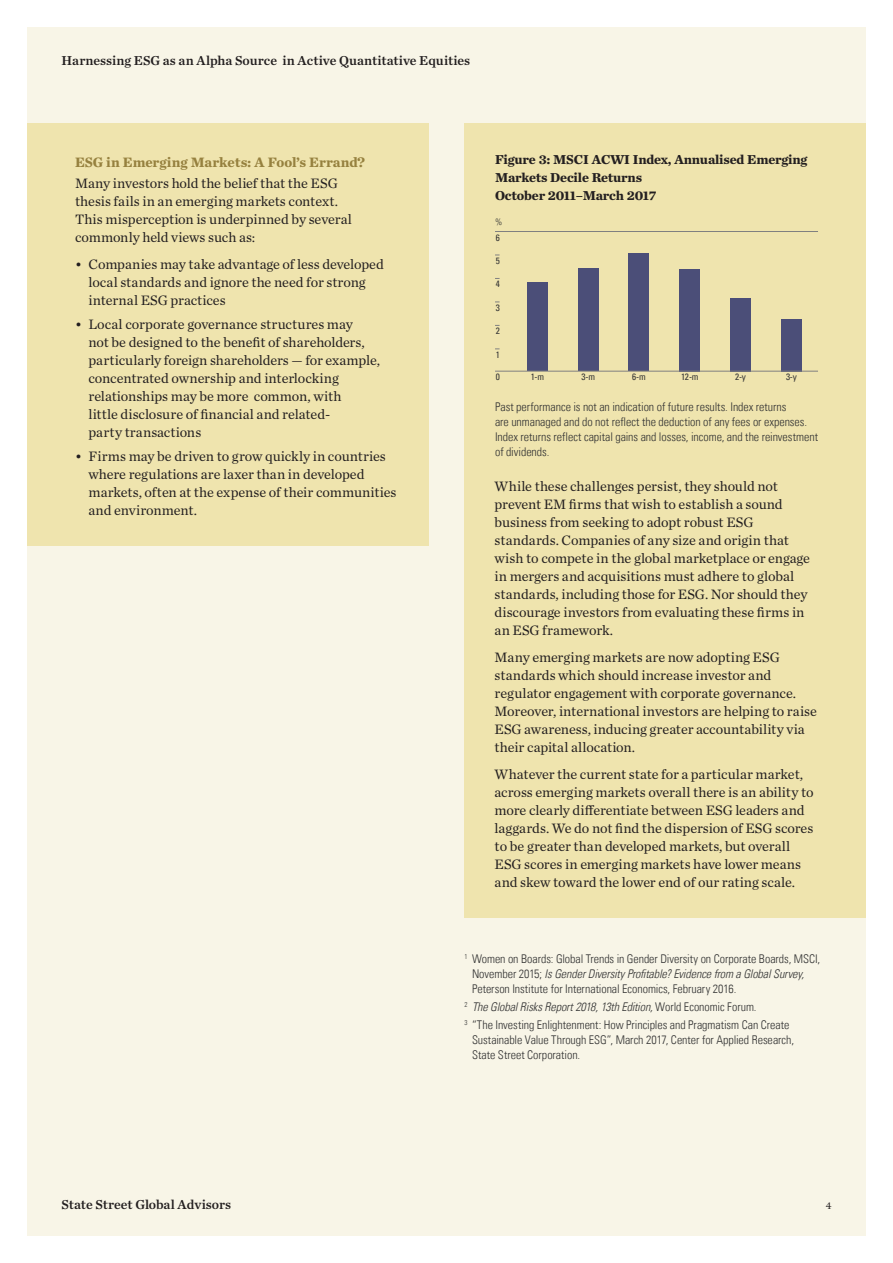
<style>
.page{position:relative;width:893px;height:1263px;background:#fff}
.page>*{position:absolute;margin:0;border:0;box-sizing:border-box;transform-origin:0 0}
.t1{font:14.25px/18px "Chronicle Text G1";letter-spacing:-.005em;color:#231f20}
.t2{font:700 14.25px "Chronicle Text G1";letter-spacing:-.005em;color:#96813f}
.t3{font:13.5px "Chronicle Text G1 Semi";color:#231f20}
.t4{font:700 13.5px/18px "Chronicle Text G1";letter-spacing:-.015em;color:#231f20}
.t5{font:12px/15px "Univers Com 47 Light Cond";letter-spacing:-.005em;color:#333}
.t6{font:12px "Univers Com 47 Light Cond Obl";letter-spacing:-.01em;color:#333}
.t7{font:10.5px "Chronicle Text G1";color:#231f20}
.t8{font:condensed 9.3px "Univers Com 57";color:#333}
.t9{font:9.3px "Univers Com 47 Light Cond";color:#333}
.s1{font-family:"Univers Com 47 Light Cond"}
</style>
<div class="page">
<div style="left:27px;top:27px;width:839px;height:1209px;background:#f8f5e7"></div>
<div style="left:27px;top:123px;width:401px;height:422px;background:#efe4ae"></div>
<div style="left:465px;top:123px;width:401px;height:794px;background:#efe4ae"></div>
<div style="left:527px;top:282px;width:20px;height:89px;background:#4b4e78"></div>
<div style="left:578px;top:268px;width:20px;height:103px;background:#4b4e78"></div>
<div style="left:629px;top:253px;width:20px;height:118px;background:#4b4e78"></div>
<div style="left:680px;top:269px;width:20px;height:102px;background:#4b4e78"></div>
<div style="left:730px;top:298px;width:21px;height:73px;background:#4b4e78"></div>
<div style="left:781px;top:319px;width:21px;height:52px;background:#4b4e78"></div>
<hr style="left:495px;top:231px;width:323px;height:1px;background:#808080">
<hr style="left:495px;top:371px;width:323px;height:1px;background:#808080">
<p class="t3" style="left:61px;top:50px;width:410px">Harnessing ESG as an Alpha Source in Active Quantitative Equities</p>
<p class="t2" style="left:75px;top:151px;width:292px">ESG in Emerging Markets: A Fool’s Errand?</p>
<p class="t1" style="left:75px;top:174px;width:278px">Many investors hold the belief that the ESG thesis fails in an emerging markets context.<br>This misperception is underpinned by several commonly held views such as:</p>
<p class="t1" style="left:88px;top:255px;width:297px;text-indent:-13px">• Companies may take advantage of less developed local standards and ignore the need for strong internal ESG practices</p>
<p class="t1" style="left:88px;top:315px;width:293px;text-indent:-13px">• Local corporate governance structures may<br>not be designed to the benefit of shareholders, particularly foreign shareholders — for example, concentrated ownership and interlocking relationships may be more common, with<br>little disclosure of financial and related-<br>party transactions</p>
<p class="t1" style="left:88px;top:447px;width:310px;text-indent:-13px">• Firms may be driven to grow quickly in countries where regulations are laxer than in developed markets, often at the expense of their communities and environment.</p>
<p class="t4" style="left:495px;top:149px;width:314px">Figure 3: MSCI ACWI Index, Annualised Emerging<br>Markets Decile Returns<br>October 2011–March 2017</p>
<p class="t9" style="left:495px;top:216px;width:9px">%</p>
<p class="t8" style="left:496px;top:231px;width:6px">6</p>
<p class="t8" style="left:496px;top:255px;width:6px">5</p>
<p class="t8" style="left:496px;top:278px;width:6px">4</p>
<p class="t8" style="left:496px;top:302px;width:6px">3</p>
<p class="t8" style="left:496px;top:325px;width:6px">2</p>
<p class="t8" style="left:496px;top:349px;width:6px">1</p>
<p class="t8" style="left:496px;top:371px;width:6px">0</p>
<p class="t8" style="left:531px;top:371px;width:15px">1-m</p>
<p class="t8" style="left:581px;top:371px;width:15px">3-m</p>
<p class="t8" style="left:632px;top:371px;width:15px">6-m</p>
<p class="t8" style="left:681px;top:371px;width:19px">12-m</p>
<p class="t8" style="left:735px;top:371px;width:12px">2-y</p>
<p class="t8" style="left:786px;top:371px;width:12px">3-y</p>
<p class="t5" style="left:495px;top:400px;width:324px">Past performance is not an indication of future results. Index returns<br>are unmanaged and do not reflect the deduction of any fees or expenses.<br>Index returns reflect capital gains and losses, income, and the reinvestment of dividends.</p>
<p class="t1" style="left:495px;top:477px;width:317px">While these challenges persist, they should not prevent EM firms that wish to establish a sound business from seeking to adopt robust ESG standards. Companies of any size and origin that wish to compete in the global marketplace or engage in mergers and acquisitions must adhere to global standards, including those for ESG. Nor should they discourage investors from evaluating these firms in an ESG framework.</p>
<p class="t1" style="left:495px;top:648px;width:324px">Many emerging markets are now adopting ESG standards which should increase investor and regulator engagement with corporate governance.<br>Moreover, international investors are helping to raise ESG awareness, inducing greater accountability via their capital allocation.</p>
<p class="t1" style="left:495px;top:765px;width:321px">Whatever the current state for a particular market, across emerging markets overall there is an ability to more clearly differentiate between ESG leaders and laggards. We do not find the dispersion of ESG scores to be greater than developed markets, but overall ESG scores in emerging markets have lower means and skew toward the lower end of our rating scale.</p>
<p class="t5" style="left:464px;top:951px;width:357px"><sup>1</sup> Women on Boards: Global Trends in Gender Diversity on Corporate Boards, MSCI,</p>
<p class="t6" style="left:472px;top:966px;width:334px"><span class="s1">November 2015;</span> Is Gender Diversity Profitable? Evidence from a Global Survey,</p>
<p class="t5" style="left:472px;top:981px;width:266px">Peterson Institute for International Economics, February 2016.</p>
<p class="t6" style="left:464px;top:999px;width:294px"><sup>2</sup> The Global Risks Report 2018, 13th Edition, <span class="s1">World Economic Forum.</span></p>
<p class="t5" style="left:472px;top:1017px;width:324px;text-indent:-8px"><sup>3</sup> “The Investing Enlightenment: How Principles and Pragmatism Can Create<br>Sustainable Value Through ESG”, March 2017, Center for Applied Research,<br>State Street Corporation.</p>
<p class="t3" style="left:61px;top:1194px;width:171px">State Street Global Advisors</p>
<p class="t7" style="left:826px;top:1197px;width:7px">4</p>
</div>
